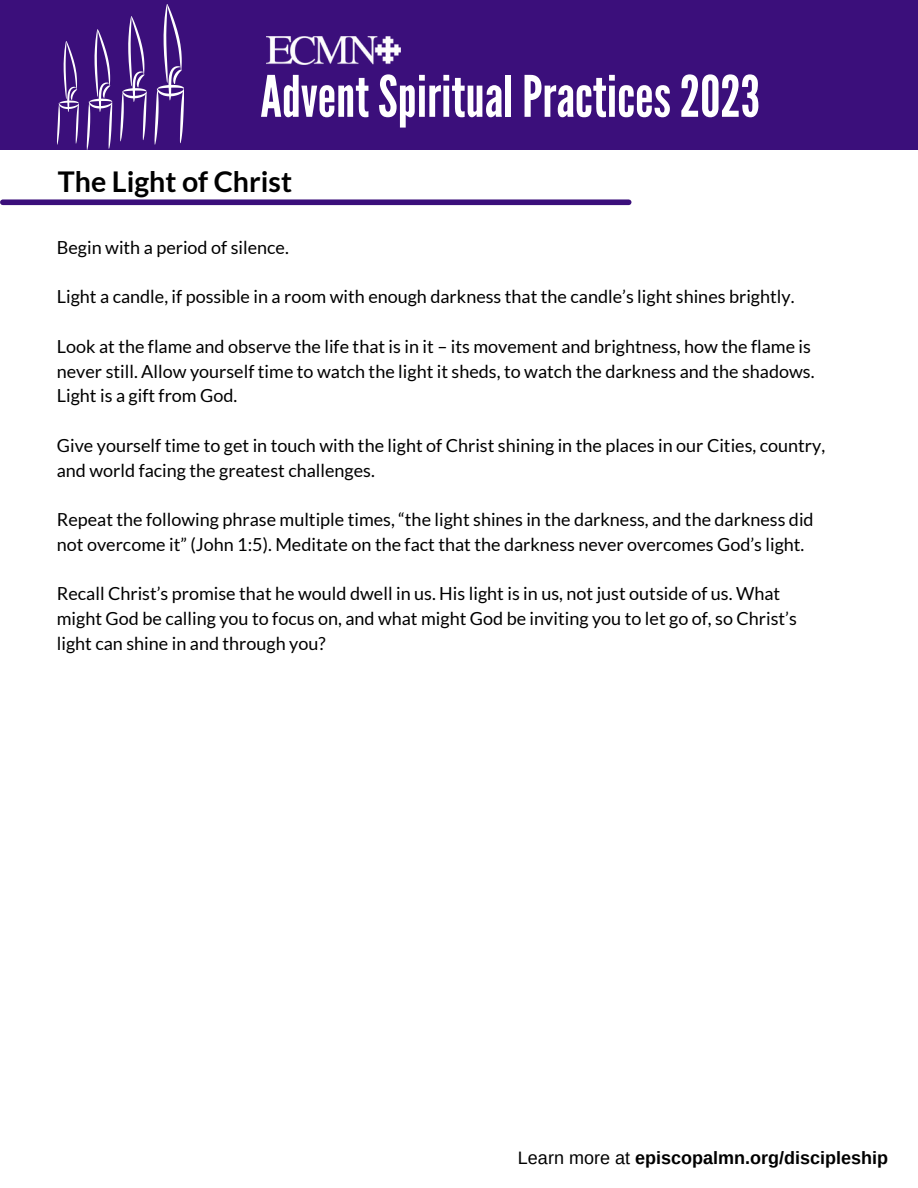
<style>
.page{position:relative;width:918px;height:1188px;background:#fff}
.page>*{position:absolute;margin:0;border:0;box-sizing:border-box;transform-origin:0 0}
.t1{font:57.15px "League Gothic";color:#fff}
.t2{font:700 28.5px "Lato";color:#000}
.t3{font:18px/24.8px "Lato";color:#000}
.t4{font:700 18px "Arimo";color:#000}
.s1{font-weight:400}
</style>
<div class="page">
<div style="left:0;top:0;width:918px;height:150px;background:#3b0f7b"></div>
<img style="left:267px;top:37px;width:134px;height:28px">
<div style="left:3px;top:199px;width:626px;height:6px;background:#3b0f7b"></div>
<svg style="left:120px;top:16px;width:27px;height:125px"></svg>
<svg style="left:154px;top:4px;width:30px;height:141px"></svg>
<svg style="left:87px;top:29px;width:25px;height:121px"></svg>
<svg style="left:57px;top:41px;width:21px;height:103px"></svg>
<h1 class="t1" style="left:260px;top:63px;width:501px">AdventSpiritualPractices2023</h1>
<h2 class="t2" style="left:58px;top:164px;width:236px">The Light of Christ</h2>
<p class="t3" style="left:57px;top:235px;width:233px">Begin with a period of silence.</p>
<p class="t3" style="left:57px;top:284px;width:739px">Light a candle, if possible in a room with enough darkness that the candle’s light shines brightly.</p>
<p class="t3" style="left:57px;top:334px;width:759px">Look at the flame and observe the life that is in it – its movement and brightness, how the flame is never still. Allow yourself time to watch the light it sheds, to watch the darkness and the shadows.<br>Light is a gift from God.</p>
<p class="t3" style="left:57px;top:433px;width:770px">Give yourself time to get in touch with the light of Christ shining in the places in our Cities, country, and world facing the greatest challenges.</p>
<p class="t3" style="left:57px;top:507px;width:758px">Repeat the following phrase multiple times, “the light shines in the darkness, and the darkness did not overcome it” (John 1:5). Meditate on the fact that the darkness never overcomes God’s light.</p>
<p class="t3" style="left:57px;top:581px;width:742px">Recall Christ’s promise that he would dwell in us. His light is in us, not just outside of us. What might God be calling you to focus on, and what might God be inviting you to let go of, so Christ’s light can shine in and through you?</p>
<p class="t4" style="left:518px;top:1147px;width:372px"><span class="s1">Learn more at</span> episcopalmn.org/discipleship</p>
</div>
